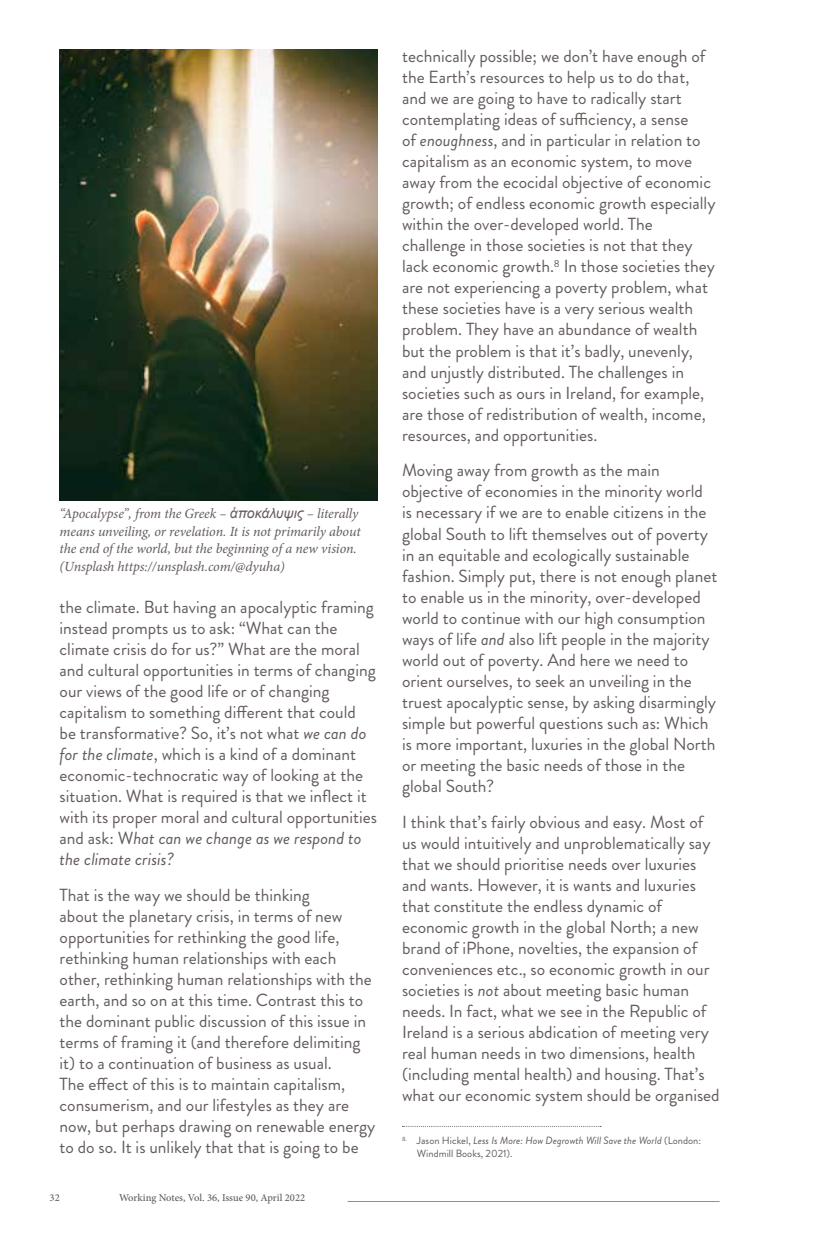
<style>
.page{position:relative;width:819px;height:1241px;background:#fff}
.page>*{position:absolute;margin:0;border:0;box-sizing:border-box;transform-origin:0 0}
.t1{font:17.5px/21px "Brandon Grotesque";color:#625b59}
.t2{font:italic 14px/17.5px "Minion Pro";letter-spacing:-.01em;color:#625b59}
.t3{font:10.5px/12.6px "Brandon Grotesque";color:#625b59}
.t4{font:500 10.5px "Minion Pro";letter-spacing:-.005em;color:#625b59}
.s1{font-family:"Arial"}
.s2{font-style:italic}
</style>
<div class="page">
<hr style="left:348px;top:1200px;width:371px;height:1px;background:#978d94">
<img style="left:60px;top:50px;width:317px;height:450px">
<p class="t2" style="left:60px;top:504px;width:302px">“Apocalypse”, from the Greek – <span class="s1">ἀποκάλυψις</span> – literally means unveiling, or revelation. It is not primarily about the end of the world, but the beginning of a new vision. (Unsplash https://unsplash.com/@dyuha)</p>
<p class="t1" style="left:60px;top:596px;width:319px">the climate. But having an apocalyptic framing instead prompts us to ask: “What can the climate crisis do for us?” What are the moral and cultural opportunities in terms of changing our views of the good life or of changing capitalism to something different that could<br>be transformative? So, it’s not what <span class="s2">we can do for the climate</span>, which is a kind of a dominant economic-technocratic way of looking at the situation. What is required is that we inflect it with its proper moral and cultural opportunities and ask: W<span class="s2">hat can we change as we respond to the climate crisis?</span></p>
<p class="t1" style="left:60px;top:884px;width:317px">That is the way we should be thinking<br>about the planetary crisis, in terms of new opportunities for rethinking the good life, rethinking human relationships with each other, rethinking human relationships with the earth, and so on at this time. Contrast this to the dominant public discussion of this issue in terms of framing it (and therefore delimiting it) to a continuation of business as usual.<br>The effect of this is to maintain capitalism, consumerism, and our lifestyles as they are now, but perhaps drawing on renewable energy to do so. It is unlikely that that is going to be</p>
<p class="t4" style="left:50px;top:1190px;width:12px">32</p>
<p class="t4" style="left:119px;top:1190px;width:187px">Working Notes, Vol. 36, Issue 90, April 2022</p>
<p class="t1" style="left:402px;top:46px;width:315px">technically possible; we don’t have enough of the Earth’s resources to help us to do that, and we are going to have to radically start contemplating ideas of sufficiency, a sense<br>of <span class="s2">enoughness</span>, and in particular in relation to capitalism as an economic system, to move away from the ecocidal objective of economic growth; of endless economic growth especially within the over-developed world. The challenge in those societies is not that they lack economic growth.<sup>8</sup> In those societies they are not experiencing a poverty problem, what these societies have is a very serious wealth problem. They have an abundance of wealth but the problem is that it’s badly, unevenly, and unjustly distributed. The challenges in societies such as ours in Ireland, for example, are those of redistribution of wealth, income, resources, and opportunities.</p>
<p class="t1" style="left:402px;top:460px;width:317px">Moving away from growth as the main objective of economies in the minority world<br>is necessary if we are to enable citizens in the global South to lift themselves out of poverty in an equitable and ecologically sustainable fashion. Simply put, there is not enough planet to enable us in the minority, over-developed world to continue with our high consumption ways of life <span class="s2">and</span> also lift people in the majority world out of poverty. And here we need to orient ourselves, to seek an unveiling in the truest apocalyptic sense, by asking disarmingly simple but powerful questions such as: Which is more important, luxuries in the global North or meeting the basic needs of those in the global South?</p>
<p class="t1" style="left:402px;top:811px;width:319px">I think that’s fairly obvious and easy. Most of us would intuitively and unproblematically say that we should prioritise needs over luxuries and wants. However, it is wants and luxuries that constitute the endless dynamic of economic growth in the global North; a new brand of iPhone, novelties, the expansion of conveniences etc., so economic growth in our societies is <span class="s2">not</span> about meeting basic human needs. In fact, what we see in the Republic of Ireland is a serious abdication of meeting very real human needs in two dimensions, health (including mental health) and housing. That’s what our economic system should be organised</p>
<p class="t3" style="left:417px;top:1133px;width:286px;text-indent:-15px"><sup>8.</sup> Jason Hickel, <span class="s2">Less Is More: How Degrowth Will Save the World</span> (London:<br>Windmill Books, 2021).</p>
</div>
